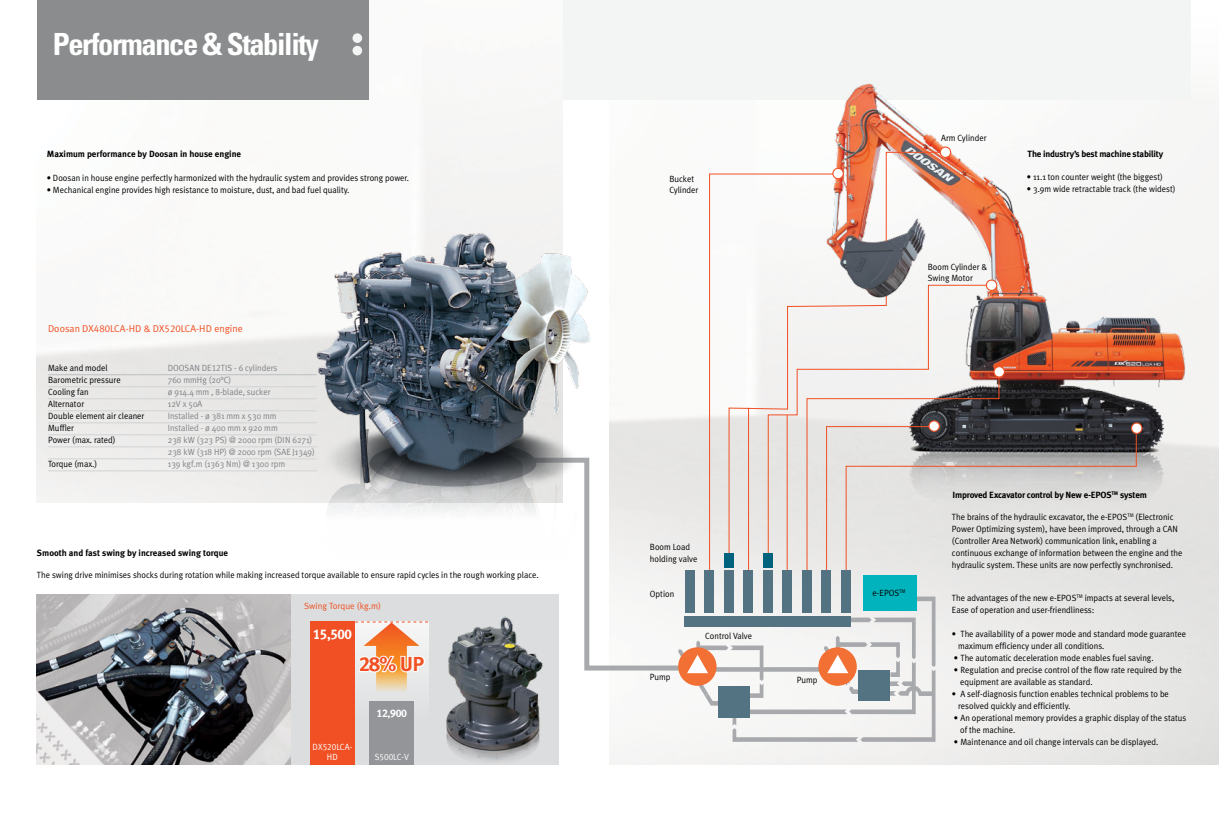
<style>
.page{position:relative;width:1219px;height:823px;background:#fff}
.page>*{position:absolute;margin:0;border:0;box-sizing:border-box;transform-origin:0 0}
.t1{font:700 condensed 30.5px "Univers";letter-spacing:-.045em;color:#fff}
.t2{font:700 20.3px "Meta Plus Lining";color:#f05023}
.t3{font:700 14px "Meta Plus Lining";color:#fff}
.t4{font:700 11px "Meta Plus Lining";color:#fff}
.t5{font:10px "Meta Plus Normal Caps";color:#f05023}
.t6{font:9px/12px "Meta Plus Normal";color:#000;scale:.95 1}
.t7{font:9px/12px "Meta Plus Normal";color:#808285;scale:.95 1}
.t8{font:700 9px "Meta Plus";color:#000}
.t9{font:700 9px "Meta Plus";letter-spacing:-.02em;color:#000}
.t10{font:9px/10px "Meta Plus Normal Caps";color:#fff;text-align:center;scale:.95 1}
.t11{font:9px "Meta Plus Normal";color:#f05023}
.s1{font-family:"Meta Plus Normal"}
.s2{font-family:"Meta Plus Normal Caps"}
</style>
<div class="page">
<div style="left:37px;top:0;width:1153px;height:99px;background:#f3f4f4"></div>
<img style="left:822px;top:51px;width:371px;height:477px">
<div style="left:291px;top:594px;width:267px;height:170px;background:#dcddde"></div>
<div style="left:37px;top:0;width:332px;height:99px;background:#8a8c8e"></div>
<div style="left:352px;top:33px;width:10px;height:10px;background:#f3f4f4;border-radius:50%"></div>
<div style="left:352px;top:46px;width:10px;height:9px;background:#f3f4f4;border-radius:50%"></div>
<svg style="left:558px;top:455px;width:126px;height:217px"></svg>
<hr style="left:48px;top:386px;width:269px;height:1px;background:#d1d3d4">
<hr style="left:48px;top:398px;width:269px;height:1px;background:#d1d3d4">
<hr style="left:48px;top:410px;width:269px;height:1px;background:#d1d3d4">
<hr style="left:48px;top:422px;width:269px;height:1px;background:#d1d3d4">
<hr style="left:48px;top:434px;width:269px;height:1px;background:#d1d3d4">
<hr style="left:48px;top:458px;width:269px;height:1px;background:#d1d3d4">
<hr style="left:48px;top:470px;width:269px;height:1px;background:#d1d3d4">
<hr style="left:48px;top:446px;width:269px;height:1px;background:#d1d3d4">
<hr style="left:48px;top:374px;width:269px;height:1px;background:#bcbec0">
<img style="left:37px;top:594px;width:254px;height:170px">
<img style="left:446px;top:617px;width:97px;height:144px">
<img style="left:405px;top:512px;width:184px;height:47px">
<img style="left:312px;top:197px;width:288px;height:315px">
<svg style="left:709px;top:173px;width:97px;height:401px"></svg>
<svg style="left:728px;top:151px;width:218px;height:404px"></svg>
<hr style="left:748px;top:407px;width:1px;height:166px;background:#f05023">
<hr style="left:787px;top:414px;width:1px;height:159px;background:#f05023">
<svg style="left:767px;top:284px;width:225px;height:271px"></svg>
<svg style="left:806px;top:370px;width:194px;height:206px"></svg>
<svg style="left:845px;top:425px;width:292px;height:146px;background:#c4c2c1"></svg>
<div style="left:940px;top:147px;width:11px;height:10px;background:#fff;border-radius:50%"></div>
<div style="left:940px;top:146px;width:11px;height:12px;border:1px solid #f05023;border-radius:50%"></div>
<div style="left:986px;top:280px;width:11px;height:10px;background:#fff;border-radius:50%"></div>
<div style="left:986px;top:279px;width:11px;height:12px;border:1px solid #f05023;border-radius:50%"></div>
<div style="left:994px;top:366px;width:10px;height:11px;background:#fff;border-radius:50%"></div>
<div style="left:993px;top:366px;width:12px;height:11px;border:1px solid #f05023;border-radius:50%"></div>
<div style="left:929px;top:420px;width:10px;height:11px;background:#fff;border-radius:50%"></div>
<div style="left:928px;top:420px;width:12px;height:11px;border:1px solid #f05023;border-radius:50%"></div>
<div style="left:1131px;top:423px;width:11px;height:10px;background:#fff;border-radius:50%"></div>
<div style="left:1131px;top:422px;width:11px;height:11px;border:1px solid #f05023;border-radius:50%"></div>
<div style="left:724px;top:553px;width:10px;height:15px;background:#00627d"></div>
<div style="left:763px;top:553px;width:10px;height:15px;background:#00627d"></div>
<div style="left:685px;top:570px;width:10px;height:43px;background:#537383"></div>
<div style="left:704px;top:570px;width:10px;height:43px;background:#537383"></div>
<div style="left:724px;top:570px;width:10px;height:43px;background:#537383"></div>
<div style="left:743px;top:570px;width:10px;height:43px;background:#537383"></div>
<div style="left:763px;top:570px;width:10px;height:43px;background:#537383"></div>
<div style="left:782px;top:570px;width:10px;height:43px;background:#537383"></div>
<div style="left:802px;top:570px;width:10px;height:43px;background:#537383"></div>
<div style="left:821px;top:570px;width:10px;height:43px;background:#537383"></div>
<div style="left:841px;top:570px;width:10px;height:43px;background:#537383"></div>
<div style="left:863px;top:575px;width:54px;height:35px;background:#00b3bc"></div>
<svg style="left:678px;top:596px;width:257px;height:145px"></svg>
<div style="left:310px;top:621px;width:45px;height:143px;background:#f05023"></div>
<img style="left:822px;top:222px;width:112px;height:84px">
<div style="left:370px;top:701px;width:44px;height:63px;background:#939598"></div>
<svg style="left:355px;top:621px;width:73px;height:69px"></svg>
<h1 class="t1" style="left:53px;top:26px;width:268px">Performance &amp; Stability</h1>
<p class="t8" style="left:47px;top:149px;width:196px">Maximum performance by Doosan in house engine</p>
<p class="t6" style="left:47px;top:172px;width:383px">• Doosan in house engine perfectly harmonized with the hydraulic system and provides strong power.</p>
<p class="t6" style="left:47px;top:184px;width:320px">• Mechanical engine provides high resistance to moisture, dust, and bad fuel quality.</p>
<p class="t5" style="left:48px;top:322px;width:196px"><span class="s1">Doosan</span> DX480LCA-HD <span class="s1">&amp;</span> DX520LCA-HD <span class="s1">engine</span></p>
<p class="t6" style="left:48px;top:362px;width:103px">Make and model<br>Barometric pressure<br>Cooling fan<br>Alternator<br>Double element air cleaner<br>Muffler<br>Power (max. rated)</p>
<p class="t6" style="left:48px;top:458px;width:53px">Torque (max.)</p>
<p class="t7" style="left:168px;top:362px;width:156px">DOOSAN <span class="s2">DE12TIS</span> - 6 cylinders<br>760 mmHg (20°C)<br>ø 914.4 mm , 8-blade, sucker<br>12V x 50A<br>Installed - ø 381 mm x 530 mm<br>Installed - ø 400 mm x 920 mm<br>238 kW (323 PS) @ 2000 rpm (DIN 6271)<br>238 kW (318 HP) @ 2000 rpm (SAE J1349)<br>139 kgf.m (1363 Nm) @ 1300 rpm</p>
<p class="t6" style="left:669px;top:173px;width:32px;line-height:11px">Bucket<br>Cylinder</p>
<p class="t6" style="left:941px;top:132px;width:49px">Arm Cylinder</p>
<p class="t6" style="left:928px;top:261px;width:64px;line-height:11px">Boom Cylinder &amp;<br>Swing Motor</p>
<p class="t9" style="left:1027px;top:149px;width:137px">The industry’s best machine stability</p>
<p class="t6" style="left:1027px;top:170px;width:145px">• 11.1 ton counter weight (the biggest)</p>
<p class="t6" style="left:1027px;top:182px;width:158px">• 3.9m wide retractable track (the widest)</p>
<p class="t9" style="left:953px;top:489px;width:196px">Improved Excavator control by New e-EPOS<sup>TM</sup> system</p>
<p class="t6" style="left:952px;top:511px;width:244px">The brains of the hydraulic excavator, the e-EPOS<sup>TM</sup> (Electronic Power Optimizing system), have been improved, through a CAN (Controller Area Network) communication link, enabling a continuous exchange of information between the engine and the hydraulic system. These units are now perfectly synchronised.</p>
<p class="t6" style="left:650px;top:540px;width:52px">Boom Load holding valve</p>
<p class="t6" style="left:650px;top:587px;width:27px">Option</p>
<p class="t8" style="left:37px;top:547px;width:193px">Smooth and fast swing by increased swing torque</p>
<p class="t6" style="left:37px;top:569px;width:530px">The swing drive minimises shocks during rotation while making increased torque available to ensure rapid cycles in the rough working place.</p>
<p class="t6" style="left:873px;top:586px;width:36px">e-EPOS<sup>TM</sup></p>
<p class="t11" style="left:304px;top:600px;width:78px">Swing Torque (kg.m)</p>
<p class="t6" style="left:952px;top:591px;width:236px">The advantages of the new e-EPOS<sup>TM</sup> impacts at several levels,<br>Ease of operation and user-friendliness:</p>
<p class="t6" style="left:958px;top:627px;width:241px;text-indent:-6px">• The availability of a power mode and standard mode guarantee maximum efficiency under all conditions.</p>
<p class="t6" style="left:954px;top:651px;width:212px">• The automatic deceleration mode enables fuel saving.</p>
<p class="t6" style="left:960px;top:663px;width:235px;text-indent:-6px">• Regulation and precise control of the flow rate required by the equipment are available as standard.</p>
<p class="t6" style="left:958px;top:687px;width:223px;text-indent:-6px">• A self-diagnosis function enables technical problems to be resolved quickly and efficiently.</p>
<p class="t6" style="left:960px;top:711px;width:240px;text-indent:-6px">• An operational memory provides a graphic display of the status of the machine.</p>
<p class="t6" style="left:954px;top:735px;width:217px">• Maintenance and oil change intervals can be displayed.</p>
<h3 class="t3" style="left:313px;top:626px;width:41px">15,500</h3>
<p class="t6" style="left:705px;top:629px;width:51px">Control Valve</p>
<h2 class="t2" style="left:359px;top:652px;width:67px">28% UP</h2>
<p class="t6" style="left:650px;top:670px;width:23px">Pump</p>
<p class="t6" style="left:797px;top:673px;width:23px">Pump</p>
<p class="t4" style="left:376px;top:706px;width:32px">12,900</p>
<p class="t10" style="left:313px;top:741px;width:43px">DX520LCA-<br>HD</p>
<p class="t10" style="left:375px;top:751px;width:38px">S500LC-V</p>
</div>
